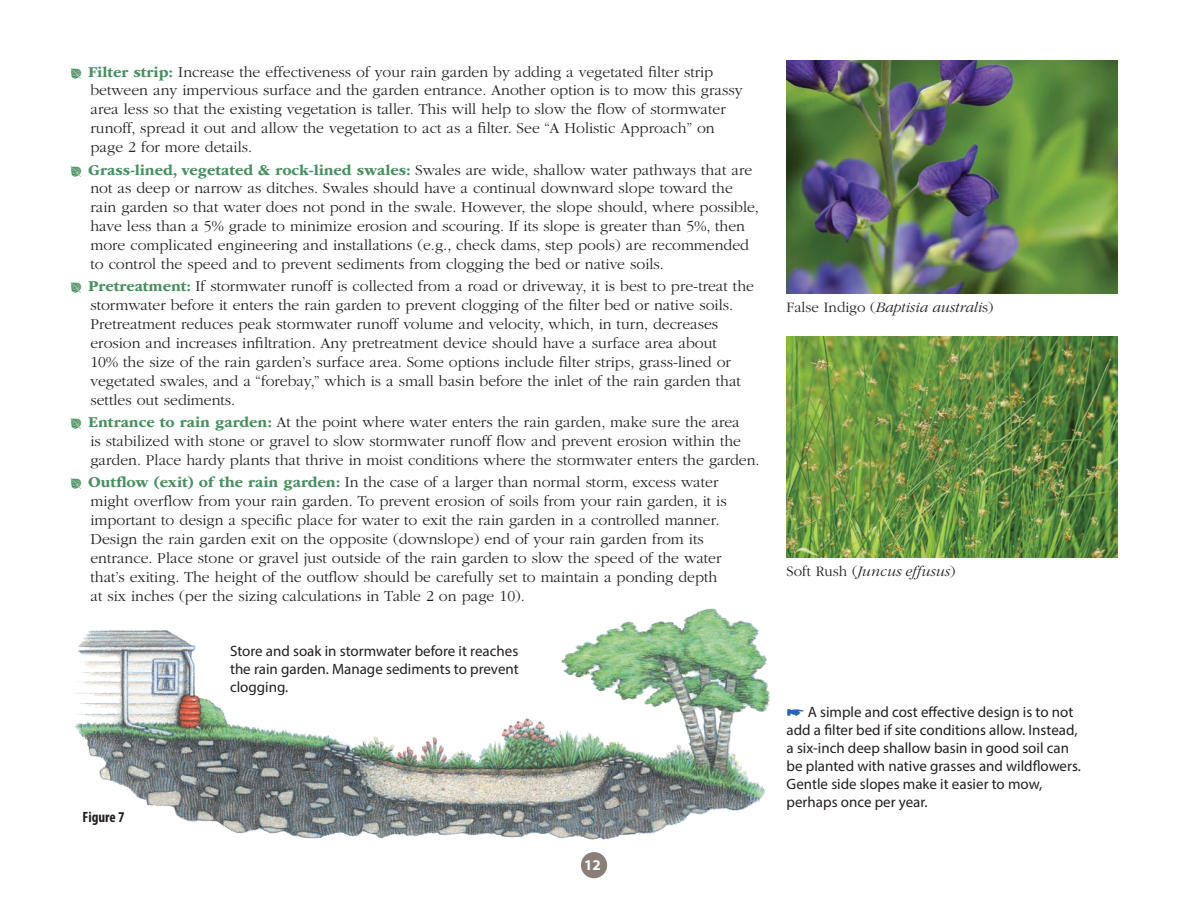
<style>
.page{position:relative;width:1188px;height:918px;background:#fff}
.page>*{position:absolute;margin:0;border:0;box-sizing:border-box;transform-origin:0 0}
.Main_Body_Text{font:300 15.75px/18.9px "ITC Garamond Std";color:#231f20}
.Sans_Sidebar{font:15px/18px "Myriad Pro";color:#231f20}
.t1{font:italic 300 15px "ITC Garamond Std";color:#231f20}
.Figure_Caption{font:700 condensed 15px "Myriad Pro";color:#231f20}
.t2{font:700 15px "Myriad Pro";color:#fff}
.s1{font-family:"Botanical";font-weight:400;font-size:12px;color:#498e60}
.s2{font-weight:700;color:#498e60}
.s3{font-style:normal}
.s4{font-family:"Directions";font-size:18px;color:#2865b1}
</style>
<div class="page">
<div style="left:581px;top:852px;width:26px;height:26px;background:#897f78;border-radius:50%"></div>
<img style="left:74px;top:608px;width:696px;height:251px">
<svg style="left:485px;top:726px;width:7px;height:19px"></svg>
<img style="left:787px;top:61px;width:331px;height:233px">
<img style="left:787px;top:337px;width:331px;height:221px">
<p class="Main_Body_Text" style="left:90px;top:62px;width:654px;text-indent:-20px"><span class="s1">O</span> <span class="s2">Filter strip:</span> Increase the effectiveness of your rain garden by adding a vegetated filter strip between any impervious surface and the garden entrance. Another option is to mow this grassy area less so that the existing vegetation is taller. This will help to slow the flow of stormwater runoff, spread it out and allow the vegetation to act as a filter. See “A Holistic Approach” on page 2 for more details.</p>
<p class="Main_Body_Text" style="left:90px;top:160px;width:670px;text-indent:-20px"><span class="s1">O</span> <span class="s2">Grass-lined, vegetated &amp; rock-lined swales:</span> Swales are wide, shallow water pathways that are not as deep or narrow as ditches. Swales should have a continual downward slope toward the rain garden so that water does not pond in the swale. However, the slope should, where possible, have less than a 5% grade to minimize erosion and scouring. If its slope is greater than 5%, then more complicated engineering and installations (e.g., check dams, step pools) are recommended to control the speed and to prevent sediments from clogging the bed or native soils.</p>
<p class="Main_Body_Text" style="left:90px;top:277px;width:665px;text-indent:-20px"><span class="s1">O</span> <span class="s2">Pretreatment:</span> If stormwater runoff is collected from a road or driveway, it is best to pre-treat the stormwater before it enters the rain garden to prevent clogging of the filter bed or native soils.<br>Pretreatment reduces peak stormwater runoff volume and velocity, which, in turn, decreases erosion and increases infiltration. Any pretreatment device should have a surface area about<br>10% the size of the rain garden’s surface area. Some options include filter strips, grass-lined or vegetated swales, and a “forebay,” which is a small basin before the inlet of the rain garden that settles out sediments.</p>
<p class="Main_Body_Text" style="left:90px;top:413px;width:671px;text-indent:-20px"><span class="s1">O</span> <span class="s2">Entrance to rain garden:</span> At the point where water enters the rain garden, make sure the area<br>is stabilized with stone or gravel to slow stormwater runoff flow and prevent erosion within the garden. Place hardy plants that thrive in moist conditions where the stormwater enters the garden.</p>
<p class="Main_Body_Text" style="left:90px;top:473px;width:638px;text-indent:-20px"><span class="s1">O</span> <span class="s2">Outflow (exit) of the rain garden:</span> In the case of a larger than normal storm, excess water might overflow from your rain garden. To prevent erosion of soils from your rain garden, it is important to design a specific place for water to exit the rain garden in a controlled manner.<br>Design the rain garden exit on the opposite (downslope) end of your rain garden from its entrance. Place stone or gravel just outside of the rain garden to slow the speed of the water that’s exiting. The height of the outflow should be carefully set to maintain a ponding depth at six inches (per the sizing calculations in Table 2 on page 10).</p>
<p class="Figure_Caption" style="left:83px;top:808px;width:44px">Figure 7</p>
<p class="Sans_Sidebar" style="left:230px;top:642px;width:290px;text-align:justify">Store and soak in stormwater before it reaches the rain garden. Manage sediments to prevent clogging.</p>
<p class="t2" style="left:584px;top:855px;width:18px">12</p>
<p class="t1" style="left:787px;top:299px;width:209px"><span class="s3">False Indigo (</span>Baptisia australi<span class="s3">s)</span></p>
<p class="t1" style="left:787px;top:564px;width:171px"><span class="s3">Soft Rush (</span>Juncus effusus<span class="s3">)</span></p>
<p class="Sans_Sidebar" style="left:787px;top:703px;width:296px"><span class="s4">i</span> A simple and cost effective design is to not add a filter bed if site conditions allow. Instead, a six-inch deep shallow basin in good soil can be planted with native grasses and wildflowers.<br>Gentle side slopes make it easier to mow, perhaps once per year.</p>
</div>
